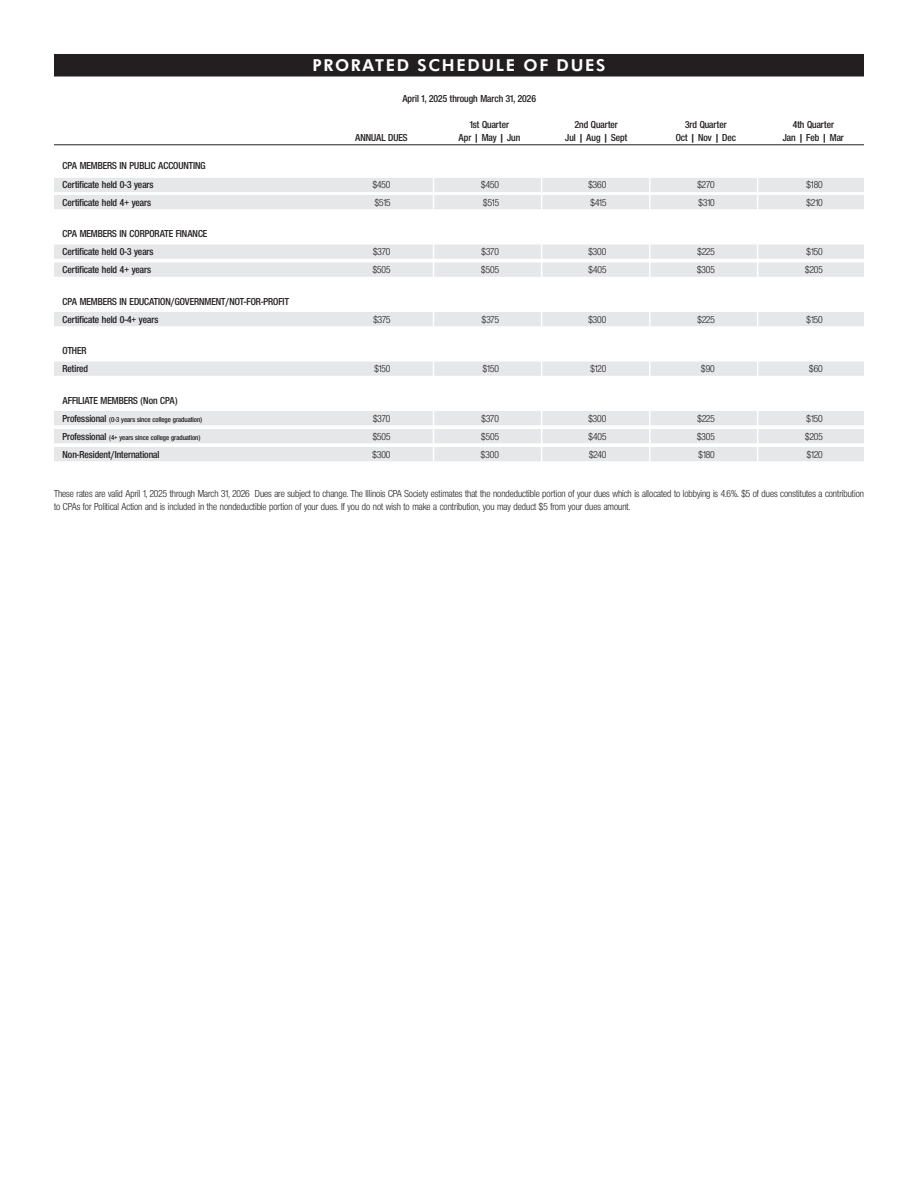
<style>
.page{position:relative;width:918px;height:1188px;background:#fff}
.page>*{position:absolute;margin:0;border:0;box-sizing:border-box;transform-origin:0 0}
.t1{font:800 16.5px "Futura BT";letter-spacing:.1em;color:#fff}
.t2{font:condensed 10.5px/12.6px "Nimbus San Nov D";color:#231f20}
.t3{font:600 condensed 10.5px "Nimbus San Nov D";color:#231f20}
.t4{font:600 condensed 7.5px "Nimbus San Nov D";color:#231f20}
.s1{font-size:10.5px}
</style>
<div class="page">
<div style="left:54px;top:54px;width:810px;height:22px;background:#231f20"></div>
<hr style="left:54px;top:144px;width:810px;height:1px;background:#231f20">
<div style="left:54px;top:178px;width:810px;height:14px;background:#e6e7e9"></div>
<div style="left:54px;top:195px;width:810px;height:14px;background:#e6e7e9"></div>
<div style="left:54px;top:245px;width:810px;height:14px;background:#e6e7e9"></div>
<div style="left:54px;top:263px;width:810px;height:14px;background:#e6e7e9"></div>
<div style="left:54px;top:312px;width:810px;height:14px;background:#e6e7e9"></div>
<div style="left:54px;top:362px;width:810px;height:14px;background:#e6e7e9"></div>
<div style="left:54px;top:411px;width:810px;height:14px;background:#e6e7e9"></div>
<div style="left:54px;top:429px;width:810px;height:14px;background:#e6e7e9"></div>
<div style="left:54px;top:447px;width:810px;height:14px;background:#e6e7e9"></div>
<hr style="left:433px;top:173px;width:1px;height:302px;background:#fff">
<hr style="left:541px;top:173px;width:1px;height:302px;background:#fff">
<hr style="left:649px;top:173px;width:2px;height:302px;background:#fff">
<hr style="left:757px;top:173px;width:1px;height:302px;background:#fff">
<p class="t1" style="left:313px;top:59px;width:294px">PRORATED SCHEDULE OF DUES</p>
<p class="t3" style="left:402px;top:95px;width:135px">April 1, 2025 through March 31, 2026</p>
<p class="t3" style="left:470px;top:121px;width:41px">1st Quarter</p>
<p class="t3" style="left:575px;top:121px;width:45px">2nd Quarter</p>
<p class="t3" style="left:685px;top:121px;width:43px">3rd Quarter</p>
<p class="t3" style="left:793px;top:121px;width:43px">4th Quarter</p>
<p class="t3" style="left:355px;top:134px;width:54px">ANNUAL DUES</p>
<p class="t3" style="left:459px;top:134px;width:63px">Apr | May | Jun</p>
<p class="t3" style="left:565px;top:134px;width:63px">Jul | Aug | Sept</p>
<p class="t3" style="left:676px;top:134px;width:62px">Oct | Nov | Dec</p>
<p class="t3" style="left:783px;top:134px;width:62px">Jan | Feb | Mar</p>
<p class="t3" style="left:63px;top:162px;width:145px">CPA MEMBERS IN PUBLIC ACCOUNTING</p>
<p class="t3" style="left:63px;top:181px;width:93px">Certificate held 0-3 years</p>
<p class="t2" style="left:373px;top:179px;width:19px">$450</p>
<p class="t2" style="left:481px;top:179px;width:19px">$450</p>
<p class="t2" style="left:588px;top:179px;width:19px">$360</p>
<p class="t2" style="left:697px;top:179px;width:19px">$270</p>
<p class="t2" style="left:806px;top:179px;width:18px">$180</p>
<p class="t3" style="left:63px;top:199px;width:90px">Certificate held 4+ years</p>
<p class="t2" style="left:375px;top:197px;width:17px">$515</p>
<p class="t2" style="left:483px;top:197px;width:17px">$515</p>
<p class="t2" style="left:591px;top:197px;width:17px">$415</p>
<p class="t2" style="left:699px;top:197px;width:18px">$310</p>
<p class="t2" style="left:807px;top:197px;width:18px">$210</p>
<p class="t3" style="left:63px;top:230px;width:146px">CPA MEMBERS IN CORPORATE FINANCE</p>
<p class="t3" style="left:63px;top:248px;width:93px">Certificate held 0-3 years</p>
<p class="t2" style="left:373px;top:246px;width:19px">$370</p>
<p class="t2" style="left:482px;top:246px;width:19px">$370</p>
<p class="t2" style="left:588px;top:246px;width:20px">$300</p>
<p class="t2" style="left:698px;top:246px;width:19px">$225</p>
<p class="t2" style="left:807px;top:246px;width:18px">$150</p>
<p class="t3" style="left:63px;top:266px;width:90px">Certificate held 4+ years</p>
<p class="t2" style="left:373px;top:264px;width:19px">$505</p>
<p class="t2" style="left:481px;top:264px;width:19px">$505</p>
<p class="t2" style="left:589px;top:264px;width:19px">$405</p>
<p class="t2" style="left:697px;top:264px;width:19px">$305</p>
<p class="t2" style="left:805px;top:264px;width:19px">$205</p>
<p class="t3" style="left:63px;top:298px;width:228px">CPA MEMBERS IN EDUCATION/GOVERNMENT/NOT-FOR-PROFIT</p>
<p class="t3" style="left:63px;top:316px;width:97px">Certificate held 0-4+ years</p>
<p class="t2" style="left:373px;top:314px;width:19px">$375</p>
<p class="t2" style="left:482px;top:314px;width:19px">$375</p>
<p class="t2" style="left:588px;top:314px;width:20px">$300</p>
<p class="t2" style="left:698px;top:314px;width:19px">$225</p>
<p class="t2" style="left:807px;top:314px;width:18px">$150</p>
<p class="t3" style="left:63px;top:347px;width:26px">OTHER</p>
<p class="t3" style="left:63px;top:365px;width:27px">Retired</p>
<p class="t2" style="left:374px;top:363px;width:18px">$150</p>
<p class="t2" style="left:483px;top:363px;width:18px">$150</p>
<p class="t2" style="left:590px;top:363px;width:18px">$120</p>
<p class="t2" style="left:701px;top:363px;width:15px">$90</p>
<p class="t2" style="left:809px;top:363px;width:15px">$60</p>
<p class="t3" style="left:63px;top:397px;width:117px">AFFILIATE MEMBERS (Non CPA)</p>
<p class="t4" style="left:63px;top:417px;width:141px"><span class="s1">Professional</span> (0-3 years since college graduation)</p>
<p class="t2" style="left:373px;top:413px;width:19px">$370</p>
<p class="t2" style="left:482px;top:413px;width:19px">$370</p>
<p class="t2" style="left:588px;top:413px;width:20px">$300</p>
<p class="t2" style="left:698px;top:413px;width:19px">$225</p>
<p class="t2" style="left:807px;top:413px;width:18px">$150</p>
<p class="t4" style="left:63px;top:435px;width:140px"><span class="s1">Professional</span> (4+ years since college graduation)</p>
<p class="t2" style="left:373px;top:431px;width:19px">$505</p>
<p class="t2" style="left:481px;top:431px;width:19px">$505</p>
<p class="t2" style="left:589px;top:431px;width:19px">$405</p>
<p class="t2" style="left:697px;top:431px;width:19px">$305</p>
<p class="t2" style="left:805px;top:431px;width:19px">$205</p>
<p class="t3" style="left:63px;top:451px;width:98px">Non-Resident/International</p>
<p class="t2" style="left:373px;top:449px;width:20px">$300</p>
<p class="t2" style="left:481px;top:449px;width:20px">$300</p>
<p class="t2" style="left:589px;top:449px;width:19px">$240</p>
<p class="t2" style="left:699px;top:449px;width:18px">$180</p>
<p class="t2" style="left:807px;top:449px;width:18px">$120</p>
<p class="t2" style="left:54px;top:488px;width:812px">These rates are valid April 1, 2025 through March 31, 2026 Dues are subject to change. The Illinois CPA Society estimates that the nondeductible portion of your dues which is allocated to lobbying is 4.6%. $5 of dues constitutes a contribution to CPAs for Political Action and is included in the nondeductible portion of your dues. If you do not wish to make a contribution, you may deduct $5 from your dues amount.</p>
</div>
